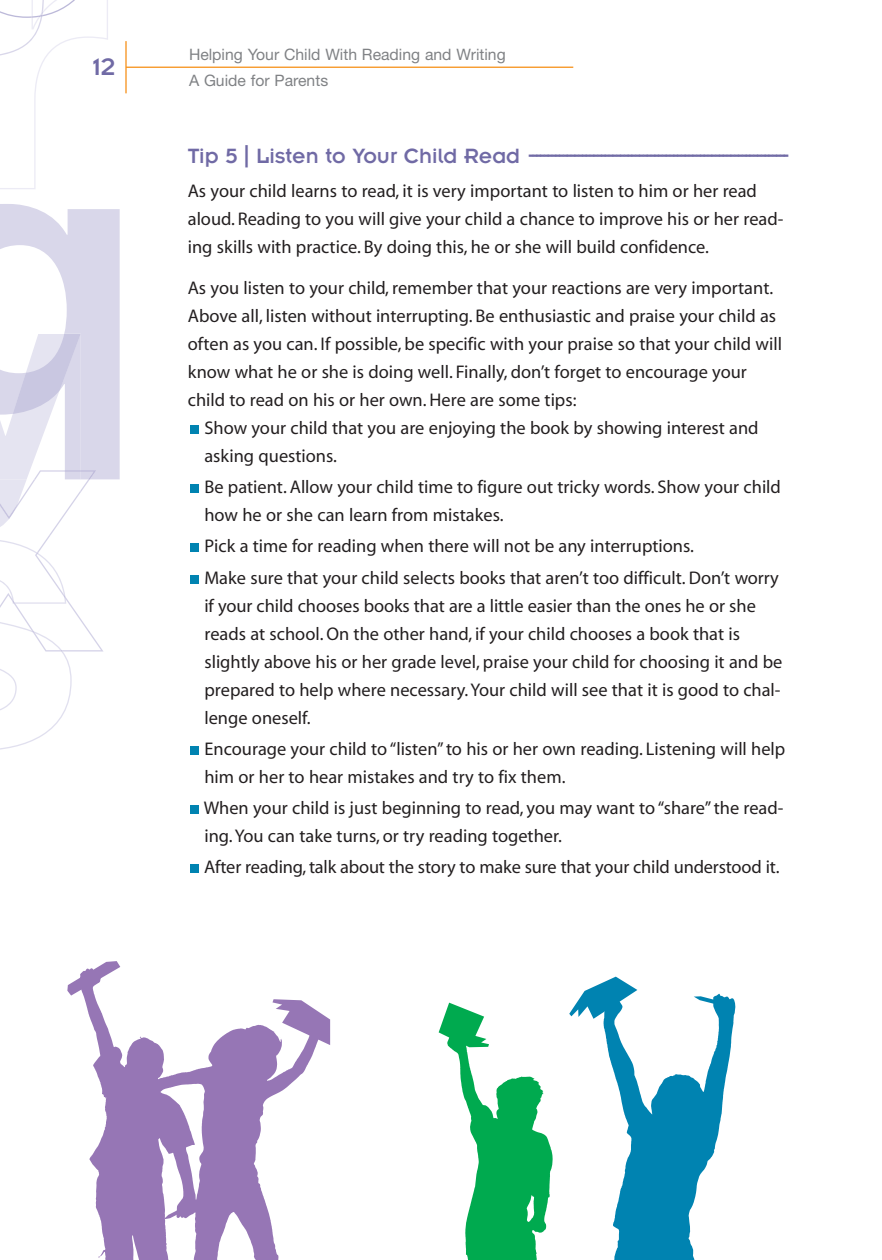
<style>
.page{position:relative;width:882px;height:1260px;background:#fff}
.page>*{position:absolute;margin:0;border:0;box-sizing:border-box;transform-origin:0 0}
.t1{font:700 386.93px "Helvetica Neue";color:#d9d7ea}
.t2{font:26.25px "Insignia A";color:#706aa5}
.t3{font:22.75px "Insignia";color:#706aa5}
.t4{font:18.38px/28px "Myriad MM 400 600";color:#231f20}
.t5{font:15.75px/26.2px "Helvetica Neue";color:#808285}
.s1{font-size:34.12px}
</style>
<div class="page">
<svg style="left:0;top:480px;width:103px;height:270px"></svg>
<svg style="left:0;top:0;width:108px;height:189px"></svg>
<svg style="left:81px;top:470px;width:15px;height:10px"></svg>
<div style="left:0;top:480px;width:81px;height:55px;background:#fff"></div>
<svg style="left:0;top:334px;width:80px;height:146px"></svg>
<svg style="left:34px;top:470px;width:47px;height:10px"></svg>
<hr style="left:126px;top:67px;width:447px;height:1px;background:#f7931d">
<hr style="left:125px;top:41px;width:2px;height:52px;background:#f7931d">
<div style="left:190px;top:864px;width:8px;height:9px;background:#0083b1"></div>
<div style="left:190px;top:805px;width:8px;height:9px;background:#0083b1"></div>
<div style="left:190px;top:746px;width:8px;height:9px;background:#0083b1"></div>
<div style="left:190px;top:575px;width:8px;height:9px;background:#0083b1"></div>
<div style="left:190px;top:543px;width:8px;height:9px;background:#0083b1"></div>
<div style="left:190px;top:484px;width:8px;height:9px;background:#0083b1"></div>
<div style="left:190px;top:425px;width:8px;height:9px;background:#0083b1"></div>
<svg style="left:439px;top:977px;width:296px;height:283px"></svg>
<svg style="left:83px;top:996px;width:233px;height:264px;fill:#9676b5"></svg>
<svg style="left:67px;top:961px;width:53px;height:35px"></svg>
<svg style="left:273px;top:999px;width:57px;height:46px"></svg>
<svg style="left:164px;top:1204px;width:27px;height:15px"></svg>
<h2 class="t2" style="left:93px;top:59px;width:24px">12</h2>
<p class="t5" style="left:189px;top:43px;width:318px">Helping Your Child With Reading and Writing<br>A Guide for Parents</p>
<h1 class="t1" style="left:-96px;top:133px;width:238px">q<sub>y</sub></h1>
<p class="t3" style="left:188px;top:149px;width:603px">Tip 5 <span class="s1">|</span> Listen to Your Child Read --------------------------------------------------------------------</p>
<p class="t4" style="left:188px;top:179px;width:597px">As your child learns to read, it is very important to listen to him or her read aloud. Reading to you will give your child a chance to improve his or her read&shy;ing skills with practice. By doing this, he or she will build confidence.</p>
<p class="t4" style="left:188px;top:276px;width:596px">As you listen to your child, remember that your reactions are very important.<br>Above all, listen without interrupting. Be enthusiastic and praise your child as often as you can. If possible, be specific with your praise so that your child will know what he or she is doing well. Finally, don’t forget to encourage your child to read on his or her own. Here are some tips:</p>
<p class="t4" style="left:204px;top:416px;width:556px">Show your child that you are enjoying the book by showing interest and asking questions.</p>
<p class="t4" style="left:204px;top:475px;width:578px">Be patient. Allow your child time to figure out tricky words. Show your child how he or she can learn from mistakes.</p>
<p class="t4" style="left:204px;top:532px;width:576px;line-height:31.2px">Pick a time for reading when there will not be any interruptions.<br>Make sure that your child selects books that aren’t too difficult. Don’t worry</p>
<p class="t4" style="left:204px;top:593px;width:579px">if your child chooses books that are a little easier than the ones he or she reads at school. On the other hand, if your child chooses a book that is slightly above his or her grade level, praise your child for choosing it and be prepared to help where necessary. Your child will see that it is good to chal&shy;lenge oneself.</p>
<p class="t4" style="left:204px;top:736px;width:582px">Encourage your child to “listen” to his or her own reading. Listening will help him or her to hear mistakes and try to fix them.</p>
<p class="t4" style="left:204px;top:795px;width:581px">When your child is just beginning to read, you may want to “share” the read&shy;ing. You can take turns, or try reading together.</p>
<p class="t4" style="left:204px;top:855px;width:577px">After reading, talk about the story to make sure that your child understood it.</p>
</div>
